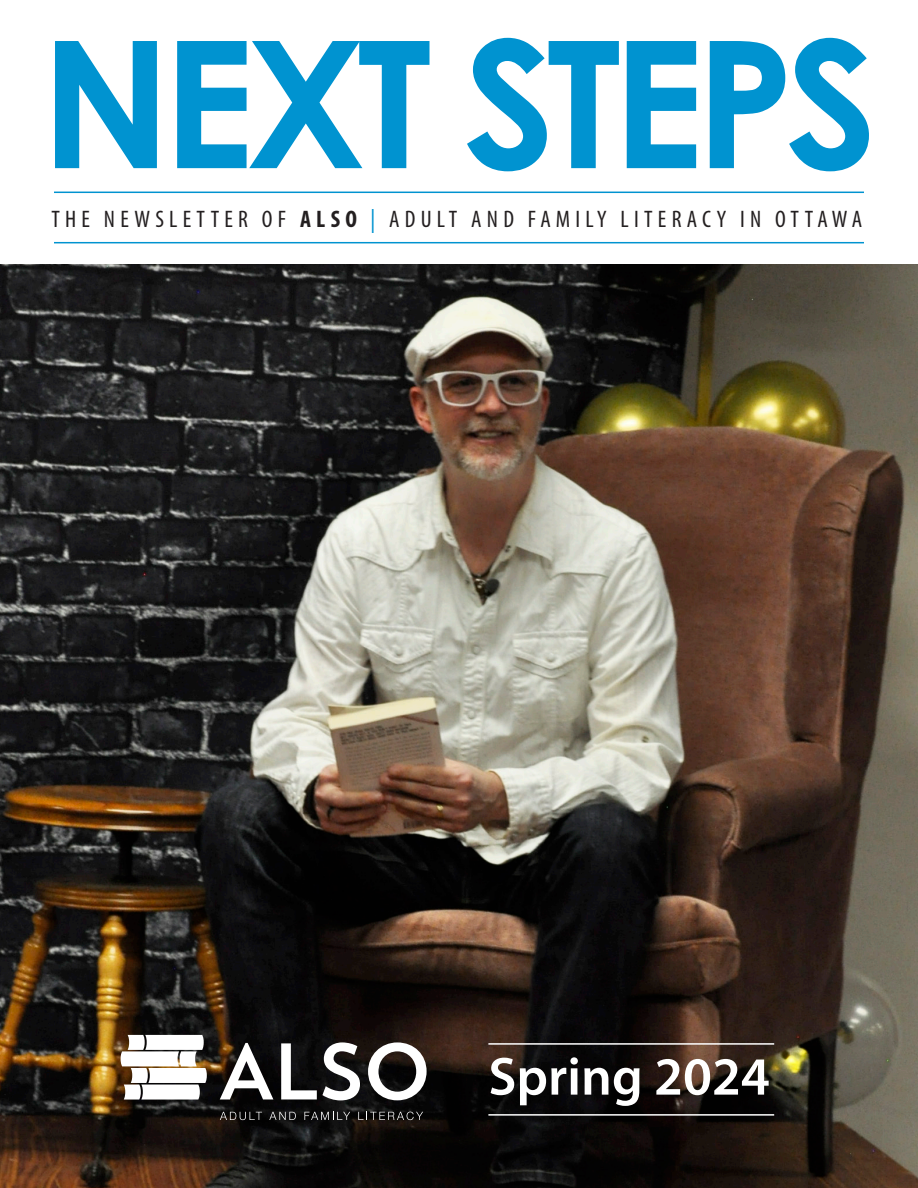
<style>
.page{position:relative;width:918px;height:1188px;background:#fff}
.page>*{position:absolute;margin:0;border:0;box-sizing:border-box;transform-origin:0 0}
.t1{font:700 177px "Century Gothic";letter-spacing:-.05em;color:#0093d0}
.t2{font:600 54px "Myriad Pro";color:#fff}
.t3{font:condensed 24px "Myriad Pro";letter-spacing:.22em;color:#231f20}
.s1{font-weight:700}
.s2{color:#0093d0}
</style>
<div class="page">
<img style="left:0;top:264px;width:918px;height:924px">
<hr style="left:54px;top:192px;width:810px;height:1px;background:#0093d0">
<hr style="left:54px;top:242px;width:810px;height:1px;background:#0093d0">
<hr style="left:488px;top:1043px;width:286px;height:2px;background:#fff">
<hr style="left:488px;top:1114px;width:286px;height:2px;background:#fff">
<svg style="left:220px;top:1043px;width:53px;height:56px"></svg>
<svg style="left:281px;top:1042px;width:79px;height:58px"></svg>
<svg style="left:368px;top:1042px;width:59px;height:58px"></svg>
<svg style="left:220px;top:1112px;width:42px;height:8px"></svg>
<svg style="left:269px;top:1112px;width:27px;height:8px"></svg>
<svg style="left:304px;top:1112px;width:46px;height:8px"></svg>
<svg style="left:358px;top:1112px;width:65px;height:8px"></svg>
<svg style="left:121px;top:1035px;width:86px;height:65px"></svg>
<p class="t1" style="left:40px;top:-30px;width:839px">NEXT STEPS</p>
<p class="t3" style="left:51px;top:204px;width:812px">THE NEWSLETTER OF <span class="s1">ALSO</span> <span class="s2">|</span> ADULT AND FAMILY LITERACY IN OTTAWA</p>
<p class="t2" style="left:488px;top:1042px;width:283px">Spring 2024</p>
</div>
